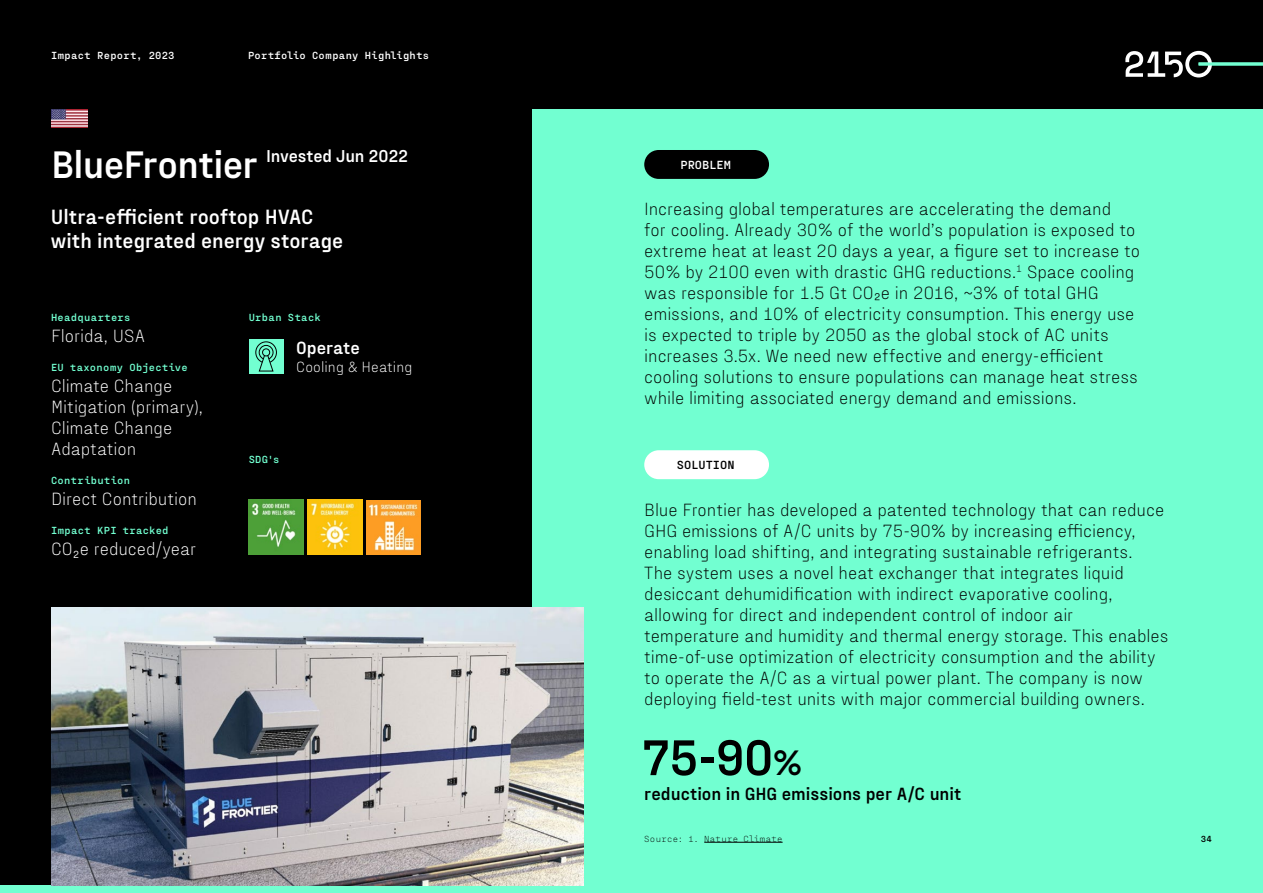
<style>
.page{position:relative;width:1263px;height:893px;background:#000}
.page>*{position:absolute;margin:0;border:0;box-sizing:border-box;transform-origin:0 0}
.t1{font:700 51px "Fraktion Sans";color:#000}
.t2{font:700 39px "Fraktion Sans";letter-spacing:-.02em;color:#fff}
.t3{font:700 21px/24px "Fraktion Sans";letter-spacing:-.005em;color:#fff}
.t4{font:300 18px/21px "Fraktion Sans";letter-spacing:-.005em;color:#000}
.t5{font:300 18px/21px "Fraktion Sans";letter-spacing:-.005em;color:#fff}
.t6{font:700 18px "Fraktion Sans";letter-spacing:-.005em;color:#000}
.t7{font:700 18px "Fraktion Sans";letter-spacing:-.005em;color:#fff}
.t8{font:700 17.55px "Fraktion Sans";letter-spacing:-.015em;color:#fff}
.t9{font:300 15px "Fraktion Sans";letter-spacing:.005em;color:#fff}
.t10{font:700 12px "Fraktion Mono";color:#000}
.t11{font:700 12px "Fraktion Mono";color:#fff}
.t12{font:700 10.5px "Fraktion Mono";letter-spacing:.03em;color:#72ffd1}
.t13{font:700 10.5px "Fraktion Mono";letter-spacing:.03em;color:#fff}
.t14{font:300 9px "Fraktion Mono";letter-spacing:.035em;color:#000}
.t15{font:700 9px "Fraktion Mono";color:#000}
.s1{font-size:36px}
</style>
<div class="page">
<div style="left:533px;top:109px;width:730px;height:784px;background:#72ffd1"></div>
<div style="left:0;top:885px;width:1263px;height:8px;background:#72ffd1"></div>
<img style="left:51px;top:607px;width:532px;height:278px">
<svg style="left:1125px;top:51px;width:87px;height:26px"></svg>
<hr style="left:1198px;top:62px;width:65px;height:3px;background:#72ffd1">
<div style="left:644px;top:150px;width:125px;height:29px;background:#000;border-radius:14px"></div>
<div style="left:644px;top:450px;width:125px;height:29px;background:#fff;border-radius:14px"></div>
<img style="left:307px;top:500px;width:55px;height:55px">
<img style="left:248px;top:500px;width:55px;height:55px">
<img style="left:366px;top:500px;width:55px;height:55px">
<img style="left:51px;top:109px;width:36px;height:19px">
<hr style="left:704px;top:842px;width:79px;height:1px;background:#000">
<div style="left:249px;top:340px;width:34px;height:34px;background:#72ffd1"></div>
<svg style="left:256px;top:342px;width:20px;height:21px"></svg>
<div style="left:255px;top:341px;width:22px;height:22px;border:1px solid #000;border-radius:50%"></div>
<svg style="left:259px;top:345px;width:14px;height:14px"></svg>
<div style="left:259px;top:345px;width:14px;height:15px;border:1px solid #000;border-radius:50%"></div>
<svg style="left:258px;top:354px;width:16px;height:18px"></svg>
<div style="left:263px;top:349px;width:7px;height:7px;background:#72ffd1;border-radius:50%"></div>
<div style="left:262px;top:348px;width:8px;height:8px;border:1px solid #000;border-radius:50%"></div>
<p class="t13" style="left:51px;top:46px;width:125px">Impact Report, 2023</p>
<p class="t13" style="left:248px;top:46px;width:183px">Portfolio Company Highlights</p>
<h2 class="t2" style="left:51px;top:133px;width:209px">BlueFrontier</h2>
<p class="t8" style="left:266px;top:142px;width:144px">Invested Jun 2022</p>
<p class="t3" style="left:51px;top:203px;width:294px">Ultra-efficient rooftop HVAC with integrated energy storage</p>
<p class="t12" style="left:51px;top:309px;width:81px">Headquarters</p>
<p class="t5" style="left:51px;top:323px;width:96px">Florida, USA</p>
<p class="t12" style="left:51px;top:359px;width:138px">EU taxonomy Objective</p>
<p class="t5" style="left:51px;top:373px;width:153px">Climate Change<br>Mitigation (primary),<br>Climate Change<br>Adaptation</p>
<p class="t12" style="left:51px;top:472px;width:81px">Contribution</p>
<p class="t5" style="left:51px;top:486px;width:147px">Direct Contribution</p>
<p class="t12" style="left:51px;top:522px;width:119px">Impact KPI tracked</p>
<p class="t5" style="left:51px;top:536px;width:147px">CO<sub>2</sub>e reduced/year</p>
<p class="t12" style="left:249px;top:309px;width:74px">Urban Stack</p>
<p class="t7" style="left:296px;top:333px;width:65px">Operate</p>
<p class="t9" style="left:296px;top:355px;width:118px">Cooling &amp; Heating</p>
<p class="t12" style="left:249px;top:451px;width:32px">SDG's</p>
<p class="t11" style="left:680px;top:155px;width:52px">PROBLEM</p>
<p class="t4" style="left:644px;top:197px;width:497px">Increasing global temperatures are accelerating the demand<br>for cooling. Already 30% of the world’s population is exposed to extreme heat at least 20 days a year, a figure set to increase to 50% by 2100 even with drastic GHG reductions.<sup>1</sup> Space cooling was responsible for 1.5 Gt CO₂e in 2016, ~3% of total GHG emissions, and 10% of electricity consumption. This energy use is expected to triple by 2050 as the global stock of AC units increases 3.5x. We need new effective and energy-efficient cooling solutions to ensure populations can manage heat stress while limiting associated energy demand and emissions.</p>
<p class="t10" style="left:677px;top:455px;width:59px">SOLUTION</p>
<p class="t4" style="left:644px;top:497px;width:526px">Blue Frontier has developed a patented technology that can reduce GHG emissions of A/C units by 75-90% by increasing efficiency, enabling load shifting, and integrating sustainable refrigerants.<br>The system uses a novel heat exchanger that integrates liquid desiccant dehumidification with indirect evaporative cooling, allowing for direct and independent control of indoor air temperature and humidity and thermal energy storage. This enables time-of-use optimization of electricity consumption and the ability to operate the A/C as a virtual power plant. The company is now deploying field-test units with major commercial building owners.</p>
<h1 class="t1" style="left:641px;top:716px;width:163px">75-90<span class="s1">%</span></h1>
<p class="t6" style="left:644px;top:779px;width:319px">reduction in GHG emissions per A/C unit</p>
<p class="t14" style="left:644px;top:832px;width:140px">Source: 1. Nature Climate</p>
<p class="t15" style="left:1201px;top:831px;width:13px">34</p>
</div>
